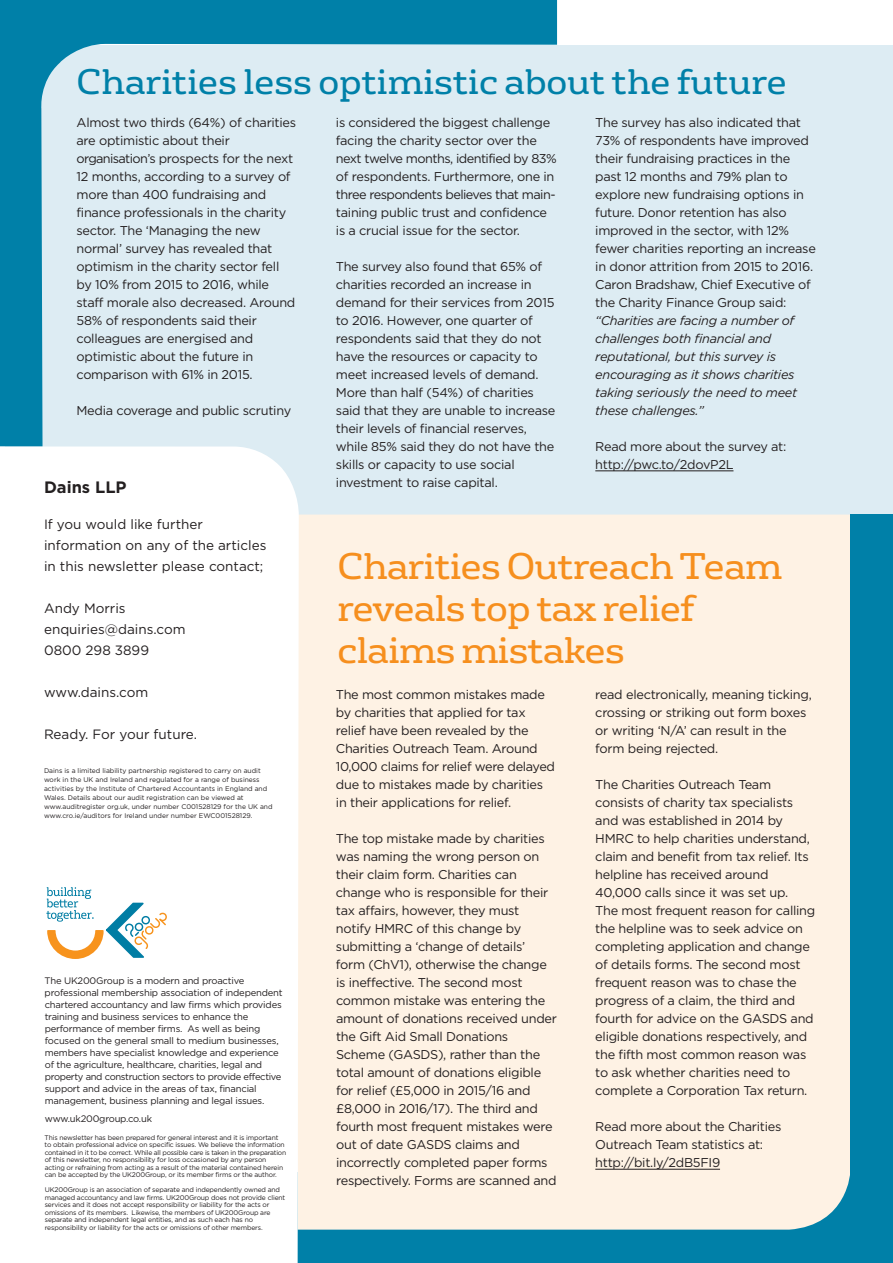
<style>
.page{position:relative;width:893px;height:1263px;background:#fff}
.page>*{position:absolute;margin:0;border:0;box-sizing:border-box;transform-origin:0 0}
.t1{font:36px/42px "FS Rufus";letter-spacing:-.015em;color:#f68f1e}
.t2{font:34.5px "FS Rufus";color:#0080a8}
.t3{font:700 16.5px "Gotham";color:#231f20}
.t4{font:13.5px/21px "Gotham";color:#231f20}
.t5{font:12.75px/18px "Gotham";letter-spacing:-.02em;color:#231f20}
.t6{font:italic 12.75px/18px "Gotham";letter-spacing:-.02em;color:#231f20}
.t7{font:9.45px/12px "Gotham";letter-spacing:-.02em;color:#231f20}
.t8{font:6.75px/7.5px "Gotham";letter-spacing:-.02em;color:#231f20}
.t9{font:6.75px/9px "Gotham";color:#231f20}
</style>
<div class="page">
<div style="left:5px;top:45px;width:888px;height:470px;background:#ddecf3"></div>
<hr style="left:595px;top:471px;width:138px;height:1px;background:#231f20">
<div style="left:298px;top:1172px;width:595px;height:91px;background:#0080a8"></div>
<div style="left:338px;top:514px;width:512px;height:715px;background:#fef2e4"></div>
<hr style="left:595px;top:1169px;width:125px;height:1px;background:#231f20">
<div style="left:850px;top:514px;width:43px;height:749px;background:#0080a8"></div>
<svg style="left:0;top:446px;width:338px;height:817px"></svg>
<div style="left:35px;top:873px;width:144px;height:94px;background:#fff"></div>
<svg style="left:46px;top:887px;width:121px;height:72px"></svg>
<svg style="left:0;top:0;width:557px;height:446px"></svg>
<h2 class="t2" style="left:77px;top:69px;width:712px">Charities less optimistic about the future</h2>
<p class="t5" style="left:336px;top:115px;width:222px">is considered the biggest challenge facing the charity sector over the next twelve months, identified by 83% of respondents. Furthermore, one in three respondents believes that main&shy;taining public trust and confidence is a crucial issue for the sector.</p>
<p class="t5" style="left:336px;top:259px;width:221px">The survey also found that 65% of charities recorded an increase in demand for their services from 2015 to 2016. However, one quarter of respondents said that they do not have the resources or capacity to meet increased levels of demand.<br>More than half (54%) of charities said that they are unable to increase their levels of financial reserves, while 85% said they do not have the skills or capacity to use social investment to raise capital.</p>
<p class="t5" style="left:77px;top:115px;width:221px">Almost two thirds (64%) of charities are optimistic about their organisation’s prospects for the next<br>12 months, according to a survey of more than 400 fundraising and finance professionals in the charity sector. The ‘Managing the new normal’ survey has revealed that optimism in the charity sector fell by 10% from 2015 to 2016, while staff morale also decreased. Around<br>58% of respondents said their colleagues are energised and optimistic about the future in comparison with 61% in 2015.</p>
<p class="t5" style="left:77px;top:403px;width:216px">Media coverage and public scrutiny</p>
<p class="t5" style="left:595px;top:115px;width:222px">The survey has also indicated that 73% of respondents have improved their fundraising practices in the past 12 months and 79% plan to explore new fundraising options in future. Donor retention has also improved in the sector, with 12% fewer charities reporting an increase in donor attrition from 2015 to 2016.<br>Caron Bradshaw, Chief Executive of the Charity Finance Group said:</p>
<p class="t6" style="left:595px;top:313px;width:203px">“Charities are facing a number of challenges both financial and reputational, but this survey is encouraging as it shows charities taking seriously the need to meet these challenges.”</p>
<p class="t5" style="left:595px;top:439px;width:193px">Read more about the survey at: http://pwc.to/2dovP2L</p>
<p class="t3" style="left:44px;top:481px;width:84px">Dains LLP</p>
<p class="t4" style="left:44px;top:514px;width:224px">If you would like further information on any of the articles in this newsletter please contact;</p>
<p class="t4" style="left:44px;top:598px;width:143px">Andy Morris enquiries@dains.com<br>0800 298 3899</p>
<p class="t4" style="left:44px;top:682px;width:106px">www.dains.com</p>
<p class="t4" style="left:44px;top:724px;width:154px">Ready. For your future.</p>
<p class="t9" style="left:44px;top:767px;width:230px">Dains is a limited liability partnership registered to carry on audit work in the UK and Ireland and regulated for a range of business activities by the Institute of Chartered Accountants in England and Wales. Details about our audit registration can be viewed at www.auditregister org.uk, under number C001528129 for the UK and www.cro.ie/auditors for Ireland under number EWC001528129.</p>
<h1 class="t1" style="left:337px;top:549px;width:446px">Charities Outreach Team reveals top tax relief claims mistakes</h1>
<p class="t5" style="left:336px;top:686px;width:221px">The most common mistakes made by charities that applied for tax relief have been revealed by the Charities Outreach Team. Around 10,000 claims for relief were delayed due to mistakes made by charities in their applications for relief.</p>
<p class="t5" style="left:336px;top:830px;width:223px">The top mistake made by charities was naming the wrong person on their claim form. Charities can change who is responsible for their tax affairs, however, they must notify HMRC of this change by submitting a ‘change of details’ form (ChV1), otherwise the change is ineffective. The second most common mistake was entering the amount of donations received under the Gift Aid Small Donations<br>Scheme (GASDS), rather than the total amount of donations eligible for relief (£5,000 in 2015/16 and £8,000 in 2016/17). The third and fourth most frequent mistakes were out of date GASDS claims and incorrectly completed paper forms respectively. Forms are scanned and</p>
<p class="t5" style="left:595px;top:687px;width:218px">read electronically, meaning ticking, crossing or striking out form boxes or writing ‘N/A’ can result in the form being rejected.</p>
<p class="t5" style="left:595px;top:777px;width:221px">The Charities Outreach Team consists of charity tax specialists and was established in 2014 by HMRC to help charities understand, claim and benefit from tax relief. Its helpline has received around 40,000 calls since it was set up.<br>The most frequent reason for calling the helpline was to seek advice on completing application and change of details forms. The second most frequent reason was to chase the progress of a claim, the third and fourth for advice on the GASDS and eligible donations respectively, and the fifth most common reason was to ask whether charities need to complete a Corporation Tax return.</p>
<p class="t5" style="left:595px;top:1119px;width:188px">Read more about the Charities<br>Outreach Team statistics at: http://bit.ly/2dB5FI9</p>
<p class="t7" style="left:45px;top:976px;width:240px">The UK200Group is a modern and proactive professional membership association of independent chartered accountancy and law firms which provides training and business services to enhance the performance of member firms. As well as being focused on the general small to medium businesses, members have specialist knowledge and experience of the agriculture, healthcare, charities, legal and property and construction sectors to provide effective support and advice in the areas of tax, financial management, business planning and legal issues.</p>
<p class="t7" style="left:45px;top:1113px;width:109px">www.uk200group.co.uk</p>
<p class="t8" style="left:45px;top:1134px;width:243px">This newsletter has been prepared for general interest and it is important to obtain professional advice on specific issues. We believe the information contained in it to be correct. While all possible care is taken in the preparation of this newsletter, no responsibility for loss occasioned by any person acting or refraining from acting as a result of the material contained herein can be accepted by the UK200Group, or its member firms or the author.</p>
<p class="t8" style="left:45px;top:1186px;width:242px">UK200Group is an association of separate and independently owned and managed accountancy and law firms. UK200Group does not provide client services and it does not accept responsibility or liability for the acts or omissions of its members. Likewise, the members of UK200Group are separate and independent legal entities, and as such each has no responsibility or liability for the acts or omissions of other members.</p>
</div>
